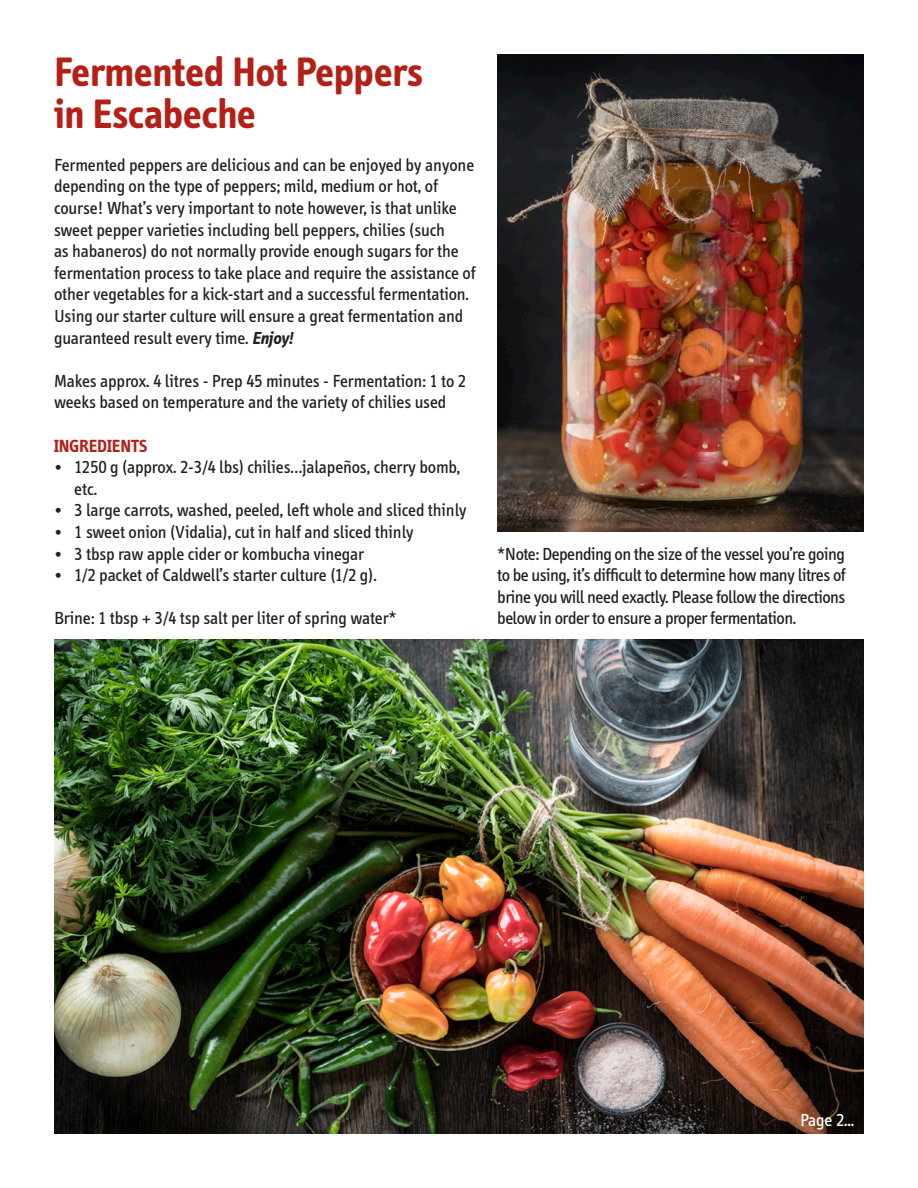
<style>
.page{position:relative;width:918px;height:1188px;background:#fff}
.page>*{position:absolute;margin:0;border:0;box-sizing:border-box;transform-origin:0 0}
.t1{font:700 42px/42px "Info";color:#b32017}
.body{font:18px/21.6px "Info";color:#231f20}
.Bullets{font:18px/21.6px "Info";color:#231f20}
.Subs{font:700 18px "Info";color:#b32017}
.Bullets-2{font:18px "Info";color:#fff}
.s1{font-family:"Info Disp";font-weight:700;font-style:italic}
</style>
<div class="page">
<img style="left:54px;top:639px;width:810px;height:495px">
<img style="left:497px;top:54px;width:367px;height:478px">
<p class="t1" style="left:54px;top:51px;width:370px">Fermented Hot Peppers in Escabeche</p>
<p class="body" style="left:54px;top:154px;width:423px">Fermented peppers are delicious and can be enjoyed by anyone depending on the type of peppers; mild, medium or hot, of course! What’s very important to note however, is that unlike sweet pepper varieties including bell peppers, chilies (such<br>as habaneros) do not normally provide enough sugars for the fermentation process to take place and require the assistance of other vegetables for a kick-start and a successful fermentation.<br>Using our starter culture will ensure a great fermentation and guaranteed result every time. <span class="s1">Enjoy!</span></p>
<p class="body" style="left:54px;top:370px;width:414px">Makes approx. 4 litres - Prep 45 minutes - Fermentation: 1 to 2 weeks based on temperature and the variety of chilies used</p>
<p class="Subs" style="left:54px;top:435px;width:95px">INGREDIENTS</p>
<p class="Bullets" style="left:74px;top:457px;width:388px;text-indent:-20px">• 1250 g (approx. 2-3/4 lbs) chilies…jalapeños, cherry bomb, etc.</p>
<p class="Bullets" style="left:54px;top:500px;width:414px">• 3 large carrots, washed, peeled, left whole and sliced thinly</p>
<p class="Bullets" style="left:54px;top:521px;width:361px">• 1 sweet onion (Vidalia), cut in half and sliced thinly</p>
<p class="Bullets" style="left:54px;top:543px;width:312px">• 3 tbsp raw apple cider or kombucha vinegar</p>
<p class="Bullets" style="left:54px;top:565px;width:324px">• 1/2 packet of Caldwell’s starter culture (1/2 g).</p>
<p class="body" style="left:54px;top:608px;width:344px">Brine: 1 tbsp + 3/4 tsp salt per liter of spring water*</p>
<p class="body" style="left:497px;top:543px;width:350px;text-align:justify">*Note: Depending on the size of the vessel you’re going to be using, it’s difficult to determine how many litres of brine you will need exactly. Please follow the directions below in order to ensure a proper fermentation.</p>
<p class="Bullets-2" style="left:800px;top:1110px;width:56px">Page 2...</p>
</div>
